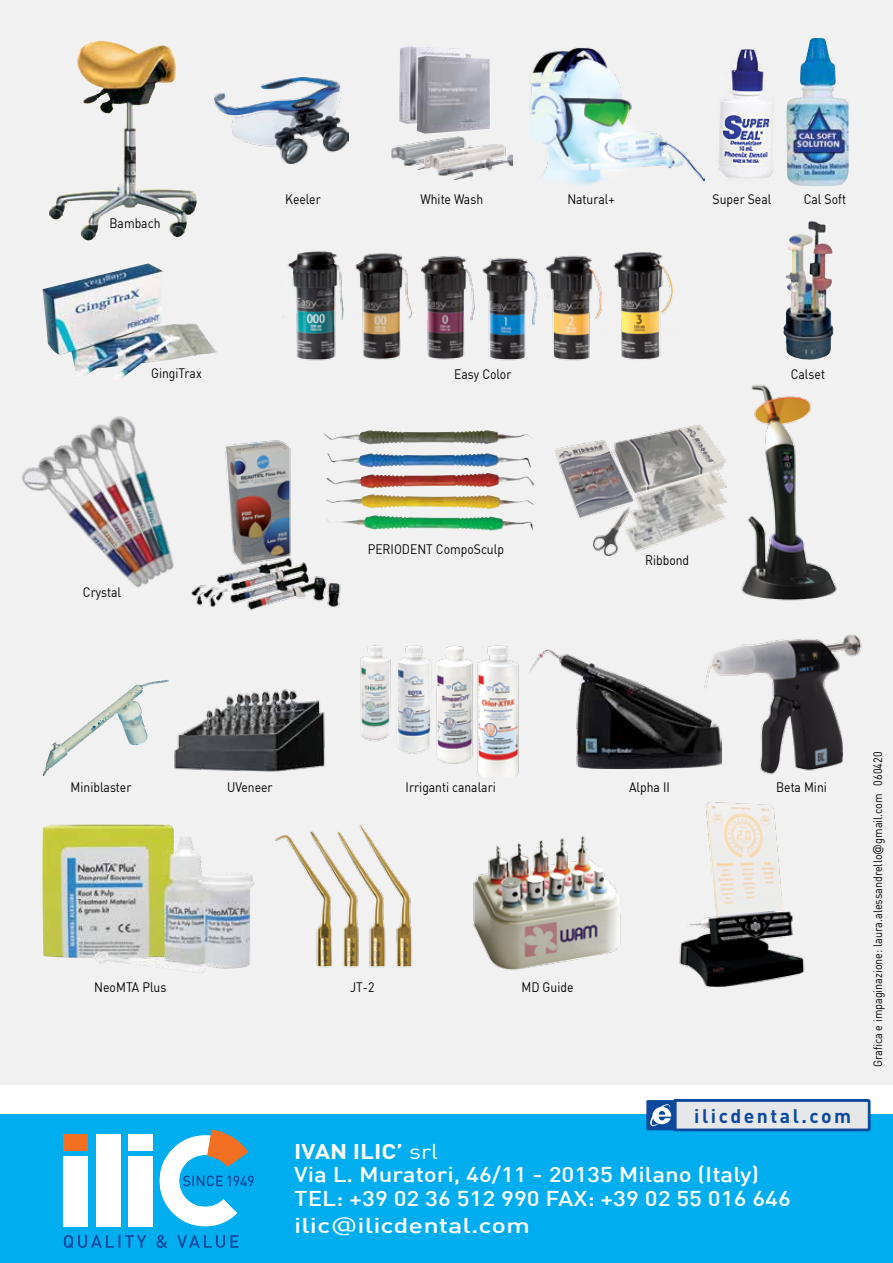
<style>
.page{position:relative;width:893px;height:1263px;background:#fff}
.page>*{position:absolute;margin:0;border:0;box-sizing:border-box;transform-origin:0 0}
.t1{font:500 21px/23.2px "DIN";color:#fff;scale:1.15 1}
.t2{font:500 21px "DIN";color:#fff;scale:1.3 1}
.t3{font:700 19.35px "DIN";color:#0c499c}
.t4{font:13.5px "DIN";color:#000;scale:.9 1}
.t5{font:12px "DIN";color:#000;scale:.9 1}
.s1{font-weight:700}
.s2{font-weight:400}
.s3{font-family:"Verdana";font-weight:400}
.s4{font-family:"Verdana"}
</style>
<div class="page">
<div style="left:0;top:1114px;width:893px;height:149px;background:#00aeef"></div>
<svg style="left:160px;top:1131px;width:94px;height:95px"></svg>
<div style="left:128px;top:1156px;width:24px;height:71px;background:#fff"></div>
<div style="left:128px;top:1134px;width:24px;height:17px;background:#fff"></div>
<div style="left:64px;top:1156px;width:24px;height:71px;background:#fff"></div>
<div style="left:64px;top:1134px;width:24px;height:17px;background:#f36f21"></div>
<div style="left:96px;top:1134px;width:24px;height:93px;background:#fff"></div>
<svg style="left:64px;top:1235px;width:175px;height:13px"></svg>
<div style="left:646px;top:1100px;width:31px;height:30px;background:#0c499c"></div>
<svg style="left:648px;top:1099px;width:223px;height:33px;background:#abbfd6"></svg>
<div style="left:0;top:0;width:893px;height:1084px;background:#f1f1f2"></div>
<img style="left:191px;top:440px;width:157px;height:171px">
<img style="left:722px;top:634px;width:140px;height:141px">
<img style="left:679px;top:802px;width:126px;height:185px">
<img style="left:529px;top:47px;width:176px;height:138px">
<img style="left:399px;top:46px;width:72px;height:78px">
<img style="left:392px;top:136px;width:74px;height:33px">
<img style="left:425px;top:144px;width:87px;height:36px">
<img style="left:417px;top:56px;width:73px;height:78px">
<img style="left:49px;top:49px;width:148px;height:192px">
<img style="left:43px;top:263px;width:174px;height:118px">
<img style="left:283px;top:251px;width:391px;height:110px">
<img style="left:803px;top:221px;width:12px;height:63px">
<img style="left:741px;top:385px;width:96px;height:216px">
<img style="left:43px;top:679px;width:126px;height:97px">
<img style="left:555px;top:424px;width:172px;height:131px">
<img style="left:42px;top:824px;width:213px;height:149px">
<img style="left:274px;top:824px;width:138px;height:144px">
<img style="left:529px;top:649px;width:193px;height:120px">
<img style="left:360px;top:645px;width:159px;height:131px">
<img style="left:174px;top:689px;width:151px;height:83px">
<img style="left:786px;top:38px;width:63px;height:148px">
<img style="left:718px;top:49px;width:55px;height:135px">
<img style="left:473px;top:836px;width:148px;height:134px">
<img style="left:324px;top:430px;width:161px;height:14px">
<img style="left:21px;top:416px;width:153px;height:172px">
<img style="left:215px;top:78px;width:133px;height:86px">
<p class="t4" style="left:110px;top:215px;width:58px">Bambach</p>
<p class="t4" style="left:285px;top:190px;width:41px">Keeler</p>
<p class="t4" style="left:420px;top:190px;width:71px">White Wash</p>
<p class="t4" style="left:567px;top:190px;width:54px">Natural+</p>
<p class="t4" style="left:713px;top:190px;width:67px">Super Seal</p>
<p class="t4" style="left:804px;top:190px;width:48px">Cal Soft</p>
<p class="t4" style="left:151px;top:365px;width:58px">GingiTrax</p>
<p class="t4" style="left:454px;top:366px;width:65px">Easy Color</p>
<p class="t4" style="left:791px;top:366px;width:40px">Calset</p>
<p class="t4" style="left:83px;top:584px;width:44px">Crystal</p>
<p class="t4" style="left:368px;top:541px;width:48px">Periodent</p>
<p class="t4" style="left:436px;top:541px;width:77px">CompoSculp</p>
<p class="t4" style="left:645px;top:552px;width:51px">Ribbond</p>
<p class="t4" style="left:71px;top:778px;width:69px">Miniblaster</p>
<p class="t4" style="left:227px;top:778px;width:52px">UVeneer</p>
<p class="t4" style="left:406px;top:778px;width:102px">Irriganti canalari</p>
<p class="t4" style="left:629px;top:778px;width:47px">Alpha II</p>
<p class="t4" style="left:776px;top:778px;width:58px">Beta Mini</p>
<p class="t4" style="left:94px;top:979px;width:82px">NeoMTA Plus</p>
<p class="t4" style="left:350px;top:979px;width:28px">JT-2</p>
<p class="t4" style="left:521px;top:979px;width:59px">MD Guide</p>
<h2 class="t3" style="left:694px;top:1103px;width:159px">ilicdental.com</h2>
<h1 class="t1" style="left:294px;top:1139px;width:433px"><span class="s1">Ivan I lic’</span> <span class="s2">srl<br></span>Via L. Muratori, 46/11 - 20135 Milano (Italy)<br>TEL: +39 02 36 512 990 FAX: +39 02 55 016 646</h1>
<h1 class="t2" style="left:294px;top:1212px;width:183px">ilic<span class="s3">@</span>ilicdental.com</h1>
<p class="t5" style="left:870px;top:1067px;width:352px;rotate:-90deg">Grafica e impaginazione: laura.alessandrello<span class="s4">@</span>gmail.com 060420</p>
</div>
